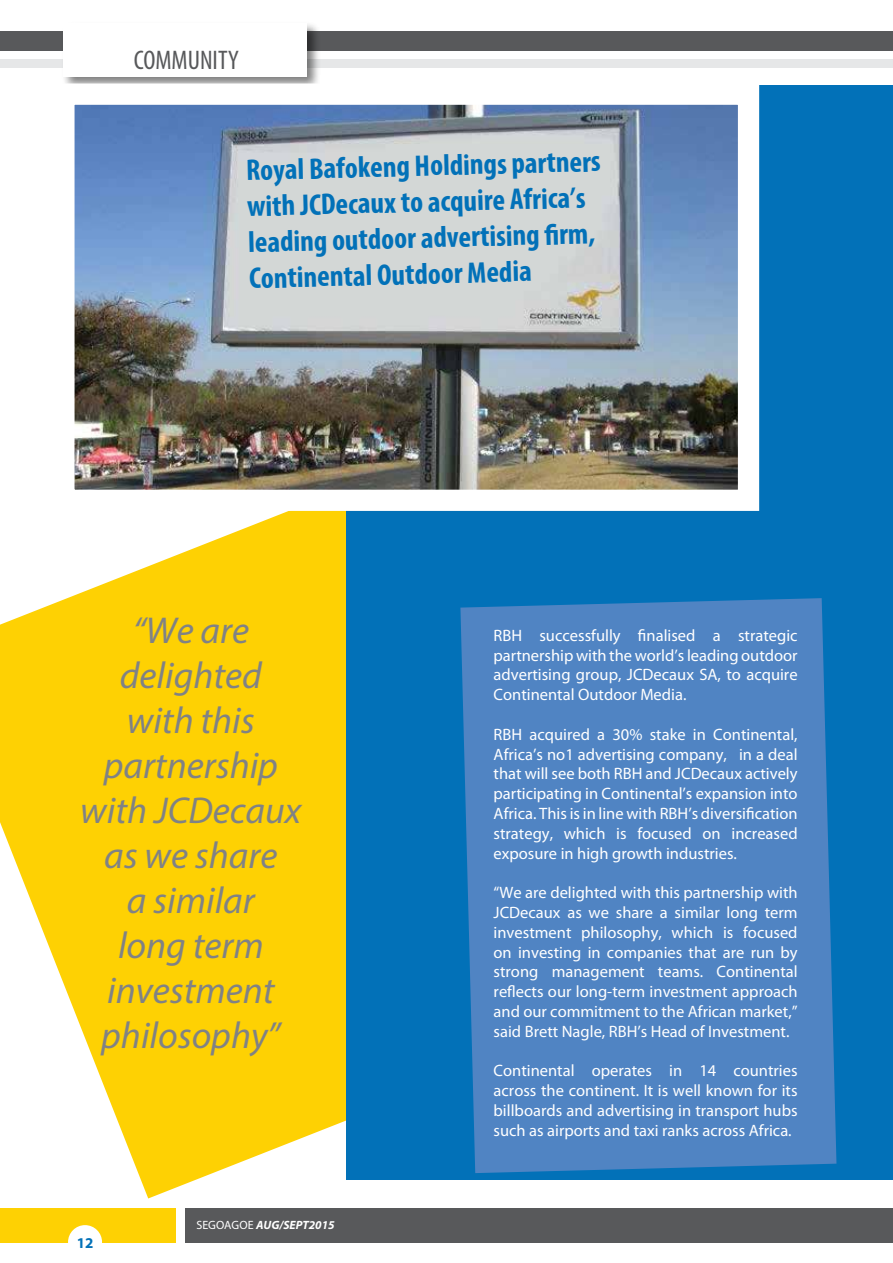
<style>
.page{position:relative;width:893px;height:1263px;background:#fff}
.page>*{position:absolute;margin:0;border:0;box-sizing:border-box;transform-origin:0 0}
.t1{font:italic 37.5px/45px "Myriad Pro";color:#808285;text-align:center}
.t2{font:700 condensed 30px/36.2px "Myriad Pro";color:#0271b8}
.t3{font:condensed 27px "Myriad Pro";color:#58595b}
.t4{font:16.5px/19.8px "Myriad Pro";color:#fff;text-align:justify}
.t5{font:700 15px "Myriad Pro";color:#0271b8}
.t6{font:italic 700 12px "Myriad Pro";color:#fff}
.s1{font-weight:400;font-style:normal}
</style>
<div class="page">
<div style="left:185px;top:1208px;width:708px;height:34px;background:#58595b"></div>
<div style="left:0;top:1208px;width:175px;height:34px;background:#fed103"></div>
<div style="left:68px;top:1225px;width:34px;height:34px;background:#fff;border-radius:50%"></div>
<div style="left:0;top:32px;width:893px;height:19px;background:#58595b"></div>
<div style="left:0;top:60px;width:893px;height:8px;background:#e6e7e8"></div>
<div style="left:62px;top:21px;width:259px;height:70px;background:#000;opacity:.5"></div>
<div style="left:64px;top:23px;width:243px;height:54px;background:#fff"></div>
<svg style="left:0;top:511px;width:574px;height:687px;fill:#fed103"></svg>
<div style="left:347px;top:85px;width:546px;height:1094px;background:#0271b8"></div>
<img style="left:75px;top:106px;width:662px;height:383px">
<div style="left:53px;top:84px;width:706px;height:427px;border:21px solid #fff"></div>
<div style="left:460px;top:598px;width:376px;height:575px;background:#5084c3"></div>
<h3 class="t3" style="left:134px;top:44px;width:107px">COMMUNITY</h3>
<h2 class="t2" style="left:246px;top:150px;width:356px;rotate:-1deg">Royal Bafokeng Holdings partners with JCDecaux to acquire Africa’s leading outdoor advertising fi rm,<br>Continental Outdoor Media</h2>
<h1 class="t1" style="left:80px;top:607px;width:223px">“We are delighted<br>with this partnership with JCDecaux as we share<br>a similar<br>long term investment philosophy”</h1>
<p class="t4" style="left:494px;top:625px;width:306px">RBH successfully finalised a strategic partnership with the world’s leading outdoor advertising group, JCDecaux SA, to acquire Continental Outdoor Media.</p>
<p class="t4" style="left:494px;top:724px;width:306px">RBH acquired a 30% stake in Continental, Africa’s no1 advertising company, in a deal that will see both RBH and JCDecaux actively participating in Continental’s expansion into Africa. This is in line with RBH’s diversification strategy, which is focused on increased exposure in high growth industries.</p>
<p class="t4" style="left:494px;top:882px;width:306px">“We are delighted with this partnership with JCDecaux as we share a similar long term investment philosophy, which is focused on investing in companies that are run by strong management teams. Continental reflects our long-term investment approach and our commitment to the African market,” said Brett Nagle, RBH’s Head of Investment.</p>
<p class="t4" style="left:494px;top:1061px;width:306px">Continental operates in 14 countries across the continent. It is well known for its billboards and advertising in transport hubs such as airports and taxi ranks across Africa.</p>
<p class="t5" style="left:77px;top:1233px;width:18px">12</p>
<p class="t6" style="left:196px;top:1217px;width:140px"><span class="s1">SEGOAGOE</span> AUG/SEPT2015</p>
</div>
